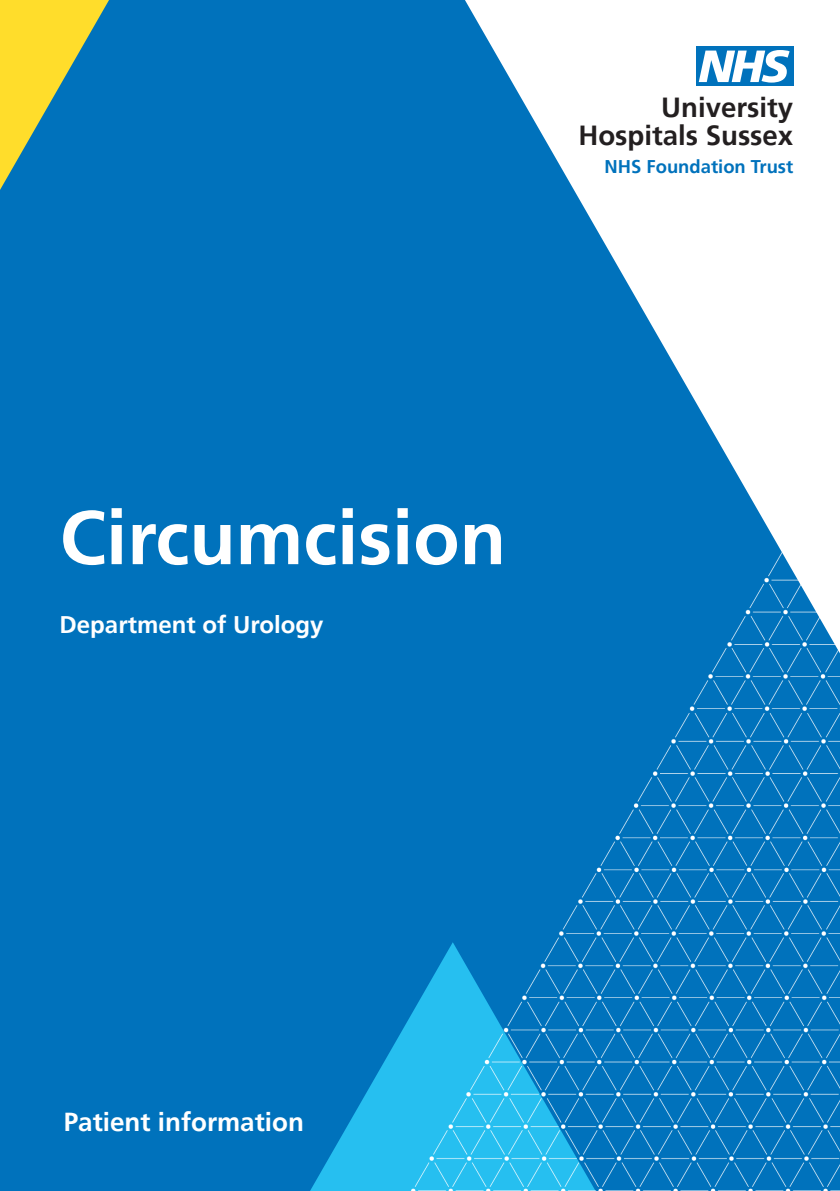
<style>
.page{position:relative;width:840px;height:1191px;background:#fff}
.page>*{position:absolute;margin:0;border:0;box-sizing:border-box;transform-origin:0 0}
.Leaflet_title{font:700 76px "Frutiger";color:#fff}
.t1{font:700 27.6px/28px "Frutiger";color:#231f20;text-align:right}
.t2{font:700 26px "Frutiger";color:#fff}
.t3{font:700 24px "Frutiger";color:#fff}
.t4{font:700 18.4px "Frutiger";color:#0072bc}
</style>
<div class="page">
<div style="left:0;top:0;width:839px;height:1191px;background:#0072bc"></div>
<svg style="left:310px;top:1015px;width:101px;height:176px"></svg>
<svg style="left:0;top:0;width:109px;height:190px"></svg>
<svg style="left:465px;top:0;width:374px;height:450px;fill:#fff"></svg>
<div style="left:695px;top:47px;width:97px;height:39px;background:#0072bc"></div>
<svg style="left:698px;top:50px;width:91px;height:33px"></svg>
<img style="left:411px;top:450px;width:428px;height:741px">
<p class="t1" style="left:578px;top:93px;width:216px">University<br>Hospitals Sussex</p>
<p class="t4" style="left:604px;top:156px;width:190px">NHS Foundation Trust</p>
<p class="Leaflet_title" style="left:60px;top:493px;width:448px">Circumcision</p>
<p class="t3" style="left:60px;top:611px;width:265px">Department of Urology</p>
<p class="t2" style="left:64px;top:1107px;width:241px">Patient information</p>
</div>
